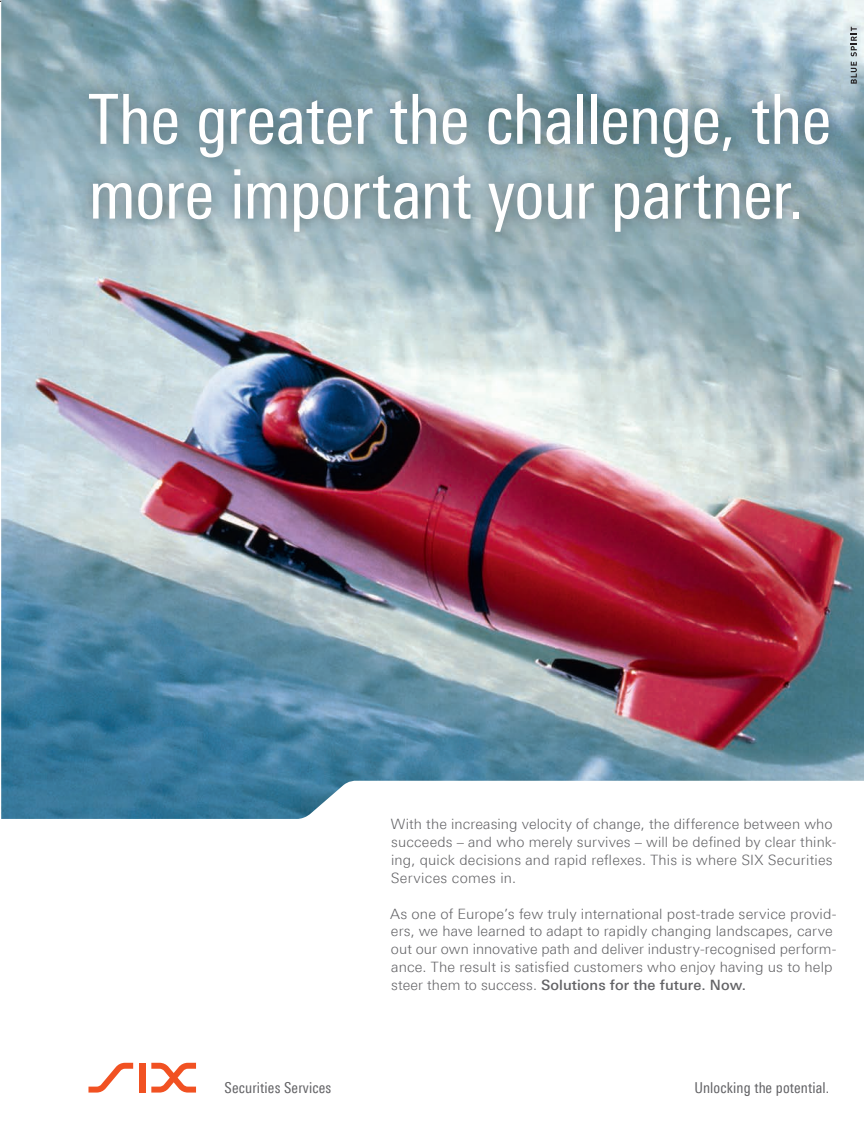
<style>
.page{position:relative;width:864px;height:1136px;background:#fff}
.page>*{position:absolute;margin:0;border:0;box-sizing:border-box;transform-origin:0 0}
.t1{font:69px/74.7px "Linotype Univers 420 Cn";letter-spacing:-.015em;color:#fff}
.t2{font:15px "Linotype Univers 420 Cn";letter-spacing:.01em;color:#636366}
.t3{font:300 14.25px/17.9px "Linotype Univers 330";letter-spacing:.01em;color:#636366}
.t4{font:500 14.25px "Linotype Univers 530";letter-spacing:.005em;color:#636366}
.s1{font-family:"Linotype Univers 330";font-weight:300}
</style>
<div class="page">
<img style="left:1px;top:0;width:862px;height:818px">
<svg style="left:88px;top:1062px;width:45px;height:30px"></svg>
<div style="left:139px;top:1062px;width:6px;height:30px;background:#f15122"></div>
<svg style="left:151px;top:1062px;width:45px;height:30px"></svg>
<img style="left:76px;top:80px;width:766px;height:165px">
<svg style="left:850px;top:27px;width:6px;height:57px"></svg>
<h1 class="t1" style="left:88px;top:81px;width:744px">The greater the challenge, the more important your partner.</h1>
<p class="t3" style="left:390px;top:815px;width:447px">With the increasing velocity of change, the difference between who succeeds – and who merely survives – will be defined by clear think&shy;ing, quick decisions and rapid reflexes. This is where SIX Securities Services comes in.</p>
<p class="t3" style="left:390px;top:904px;width:448px">As one of Europe’s few truly international post-trade service provid&shy;ers, we have learned to adapt to rapidly changing landscapes, carve out our own innovative path and deliver industry-recognised perform&shy;ance. The result is satisfied customers who enjoy having us to help</p>
<p class="t4" style="left:391px;top:976px;width:356px"><span class="s1">steer them to success.</span> Solutions for the future. Now.</p>
<p class="t2" style="left:224px;top:1078px;width:108px">Securities Services</p>
<p class="t2" style="left:694px;top:1078px;width:136px">Unlocking the potential.</p>
</div>
